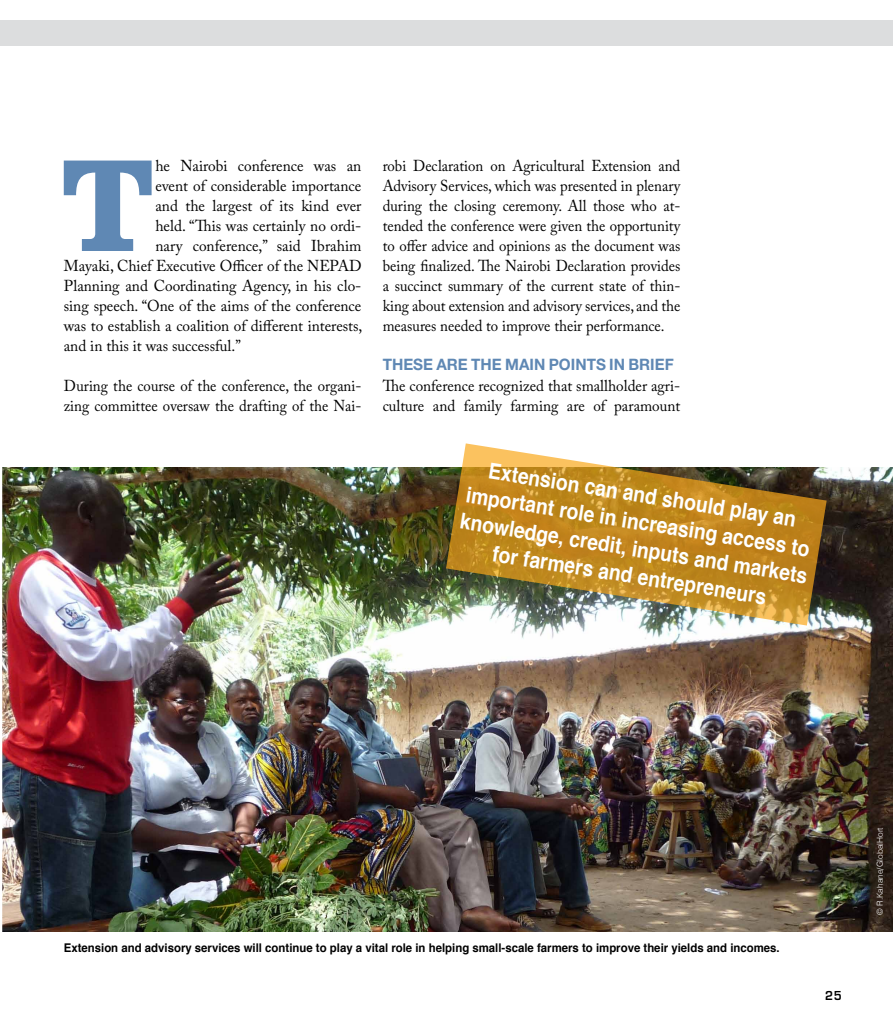
<style>
.page{position:relative;width:893px;height:1021px;background:#fff}
.page>*{position:absolute;margin:0;border:0;box-sizing:border-box;transform-origin:0 0}
.t1{font:700 136.35px "Clarendon";color:#5f88b4}
.t2{font:700 21.9px/27px "Helvetica";color:#fff;text-align:center;scale:.88 1}
.t3{font:15.75px/20px "Adobe Caslon Pro";color:#000;scale:.94 1}
.t4{font:15.75px "Adobe Caslon Pro";color:#000}
.t5{font:15.75px/20px "Adobe Caslon Pro";color:#000;scale:.96 1}
.t6{font:700 15.75px "Helvetica Neue";color:#5f88b4}
.t7{font:700 12px "Helvetica";color:#000;scale:.95 1}
.t8{font:600 12px "Eurostile";color:#000;scale:.95 1}
.t9{font:300 8.25px "Helvetica";color:#fff}
</style>
<div class="page">
<img style="left:2px;top:467px;width:891px;height:464px">
<div style="left:0;top:20px;width:893px;height:25px;background:#dcddde"></div>
<img style="left:446px;top:443px;width:381px;height:182px">
<h1 class="t1" style="left:60px;top:123px;width:97px">T</h1>
<p class="t4" style="left:155px;top:156px;width:207px">he Nairobi conference was an</p>
<p class="t4" style="left:155px;top:176px;width:208px">event of considerable importance</p>
<p class="t4" style="left:155px;top:196px;width:208px">and the largest of its kind ever</p>
<p class="t4" style="left:155px;top:216px;width:208px">held. “This was certainly no ordi-</p>
<p class="t4" style="left:155px;top:236px;width:208px">nary conference,” said Ibrahim</p>
<p class="t4" style="left:64px;top:256px;width:299px">Mayaki, Chief Executive Officer of the NEPAD</p>
<p class="t4" style="left:64px;top:276px;width:299px">Planning and Coordinating Agency, in his clo-</p>
<p class="t4" style="left:64px;top:296px;width:299px">sing speech. “One of the aims of the conference</p>
<p class="t4" style="left:64px;top:316px;width:300px">was to establish a coalition of different interests,</p>
<p class="t4" style="left:64px;top:336px;width:179px">and in this it was successful.”</p>
<p class="t3" style="left:64px;top:375px;width:318px">During the course of the conference, the organi&shy;zing committee oversaw the drafting of the Nai-</p>
<p class="t3" style="left:383px;top:156px;width:318px;text-align:justify">robi Declaration on Agricultural Extension and Advisory Services, which was presented in plenary during the closing ceremony. All those who at&shy;tended the conference were given the opportunity to offer advice and opinions as the document was being finalized. The Nairobi Declaration provides a succinct summary of the current state of thin&shy;king about extension and advisory services, and the measures needed to improve their performance.</p>
<p class="t6" style="left:383px;top:355px;width:293px">THESE ARE THE MAIN POINTS IN BRIEF</p>
<p class="t5" style="left:383px;top:375px;width:312px">The conference recognized that smallholder agri&shy;culture and family farming are of paramount</p>
<h2 class="t2" style="left:471px;top:454px;width:400px;rotate:9deg">Extension can and should play an important role in increasing access to knowledge, credit, inputs and markets for farmers and entrepreneurs</h2>
<p class="t7" style="left:64px;top:937px;width:755px">Extension and advisory services will continue to play a vital role in helping small-scale farmers to improve their yields and incomes.</p>
<p class="t8" style="left:825px;top:987px;width:19px">25</p>
<p class="t9" style="left:873px;top:914px;width:89px;rotate:-90deg">© R.Kahane/GlobalHort</p>
</div>
